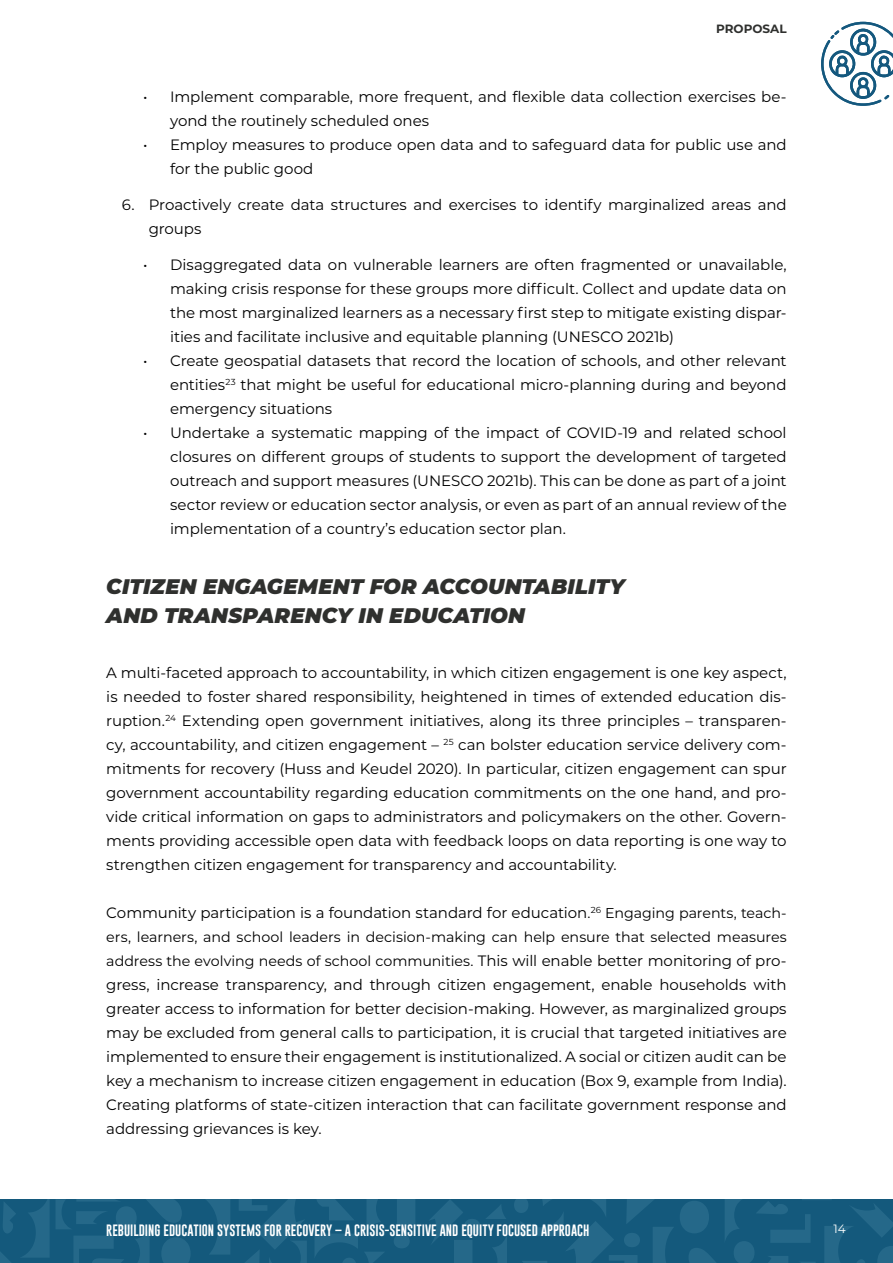
<style>
.page{position:relative;width:893px;height:1263px;background:#fff}
.page>*{position:absolute;margin:0;border:0;box-sizing:border-box;transform-origin:0 0}
.t1{font:italic 900 21px/28.5px "Montserrat";letter-spacing:.005em;color:#2f302e}
.t2{font:15px/24px "Montserrat";letter-spacing:-.005em;color:#000;text-align:justify}
.t3{font:14.25px/24px "Montserrat";color:#000}
.t4{font:12px "Gobold";color:#fff}
.t5{font:700 12px "Montserrat";color:#2f302e}
.t6{font:12px "Montserrat";color:#fff}
.s1{font-size:14.25px}
.s2{font-size:15px}
</style>
<div class="page">
<div style="left:0;top:1199px;width:893px;height:64px;background:#14597c"></div>
<svg style="left:514px;top:1199px;width:379px;height:64px"></svg>
<svg style="left:430px;top:1200px;width:77px;height:63px"></svg>
<svg style="left:0;top:1199px;width:415px;height:64px"></svg>
<svg style="left:821px;top:22px;width:72px;height:84px"></svg>
<p class="t5" style="left:716px;top:23px;width:72px">PROPOSAL</p>
<p class="t2" style="left:170px;top:85px;width:618px;text-indent:-27px">• Implement comparable, more frequent, and flexible data collection exercises be&shy;yond the routinely scheduled ones</p>
<p class="t2" style="left:170px;top:133px;width:618px;text-indent:-27px">• Employ measures to produce open data and to safeguard data for public use and for the public good</p>
<p class="t2" style="left:149px;top:193px;width:639px;text-indent:-27px">6. Proactively create data structures and exercises to identify marginalized areas and groups</p>
<p class="t2" style="left:170px;top:253px;width:618px;text-indent:-27px">• Disaggregated data on vulnerable learners are often fragmented or unavailable, making crisis response for these groups more difficult. Collect and update data on the most marginalized learners as a necessary first step to mitigate existing dispar&shy;ities and facilitate inclusive and equitable planning (UNESCO 2021b)</p>
<p class="t2" style="left:170px;top:349px;width:618px;text-indent:-27px">• Create geospatial datasets that record the location of schools, and other relevant entities<sup>23</sup> that might be useful for educational micro-planning during and beyond emergency situations</p>
<p class="t2" style="left:170px;top:421px;width:618px;text-indent:-27px">• Undertake a systematic mapping of the impact of COVID-19 and related school closures on different groups of students to support the development of targeted outreach and support measures (UNESCO 2021b). This can be done as part of a joint sector review or education sector analysis, or even as part of an annual review of the implementation of a country’s education sector plan.</p>
<h1 class="t1" style="left:106px;top:573px;width:520px">CITIZEN ENGAGEMENT FOR ACCOUNTABILITY<br>AND TRANSPARENCY IN EDUCATION</h1>
<p class="t2" style="left:106px;top:661px;width:682px">A multi-faceted approach to accountability, in which citizen engagement is one key aspect, is needed to foster shared responsibility, heightened in times of extended education dis&shy;ruption.<sup>24</sup> Extending open government initiatives, along its three principles – transparen&shy;cy, accountability, and citizen engagement – <sup>25</sup> can bolster education service delivery com&shy;mitments for recovery (Huss and Keudel 2020). In particular, citizen engagement can spur government accountability regarding education commitments on the one hand, and pro&shy;vide critical information on gaps to administrators and policymakers on the other. Govern&shy;ments providing accessible open data with feedback loops on data reporting is one way to strengthen citizen engagement for transparency and accountability.</p>
<p class="t2" style="left:106px;top:901px;width:682px">Community participation is a foundation standard for education<span class="s1">.</span><sup>26</sup> <span class="s1">Engaging parents, teach-</span></p>
<p class="t3" style="left:106px;top:925px;width:682px">ers, learners, and school leaders in decision-making can help ensure that selected measures address the evolving needs of school communities. <span class="s2">This will enable better monitoring of pro-</span></p>
<p class="t2" style="left:106px;top:973px;width:682px">gress, increase transparency, and through citizen engagement, enable households with greater access to information for better decision-making. However, as marginalized groups may be excluded from general calls to participation, it is crucial that targeted initiatives are implemented to ensure their engagement is institutionalized. A social or citizen audit can be key a mechanism to increase citizen engagement in education (Box 9, example from India).<br>Creating platforms of state-citizen interaction that can facilitate government response and addressing grievances is key.</p>
<p class="t4" style="left:106px;top:1224px;width:485px">REBUILDING EDUCATION SYSTEMS FOR RECOVERY – A CRISIS-SENSITIVE AND EQUITY FOCUSED APPROACH</p>
<p class="t6" style="left:833px;top:1223px;width:14px">14</p>
</div>
